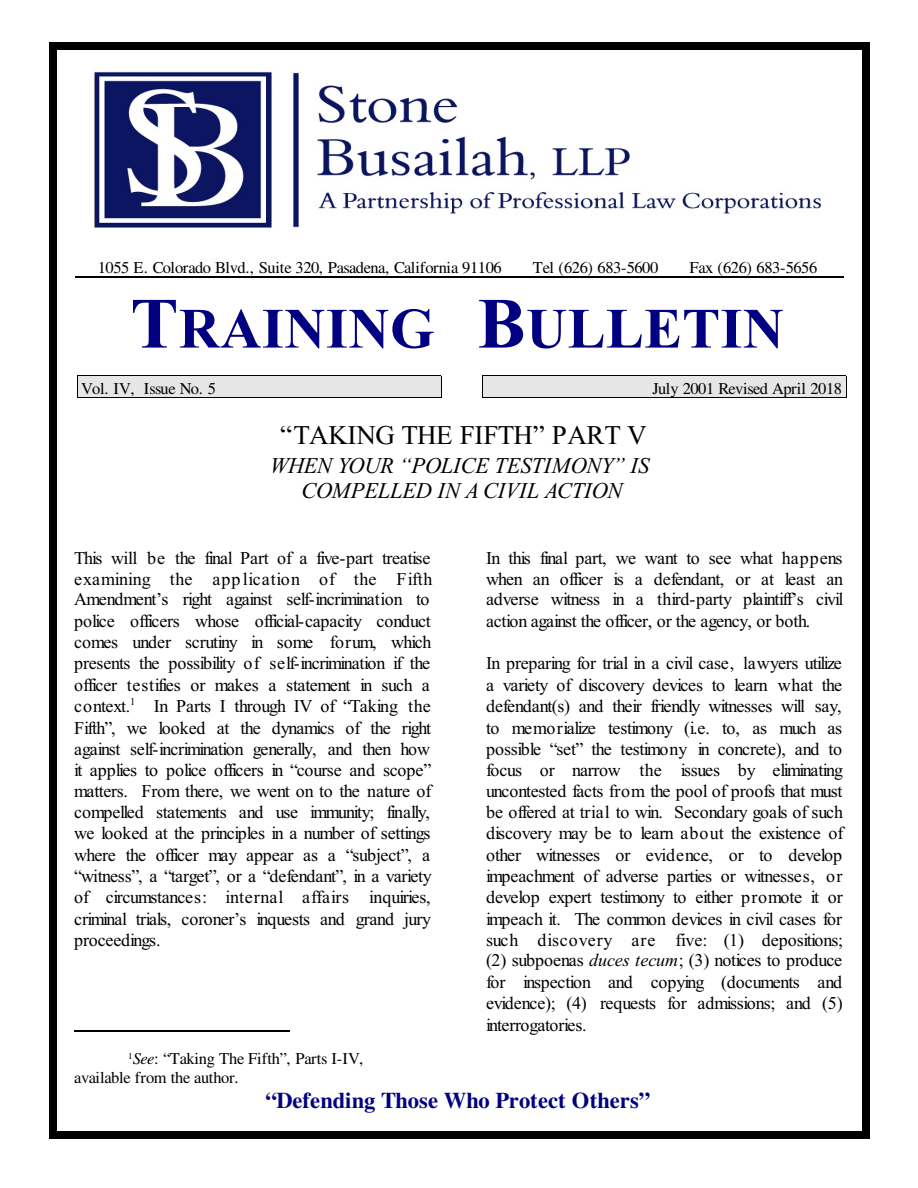
<style>
.page{position:relative;width:918px;height:1188px;background:#fff}
.page>*{position:absolute;margin:0;border:0;box-sizing:border-box;transform-origin:0 0}
.t1{font:700 57px "Times New Roman";letter-spacing:.005em;color:#000080}
.t2{font:27px "Times New Roman";letter-spacing:-.015em;color:#000}
.t3{font:italic 22.5px/25.8px "Times New Roman";letter-spacing:-.01em;color:#000;text-align:center}
.t4{font:700 22.5px "Times New Roman";letter-spacing:.005em;color:#000080}
.t5{font:18px/21.3px "Times New Roman";letter-spacing:-.025em;color:#000;text-align:justify}
.t6{font:16.5px/19px "Times New Roman";letter-spacing:-.025em;color:#000}
.s1{font-size:72px}
.s2{font-style:italic}
</style>
<div class="page">
<div style="left:50px;top:43px;width:7px;height:1096px;background:#000"></div>
<div style="left:863px;top:43px;width:7px;height:1096px;background:#000"></div>
<div style="left:50px;top:43px;width:819px;height:7px;background:#000"></div>
<div style="left:50px;top:1132px;width:819px;height:7px;background:#000"></div>
<div style="left:78px;top:376px;width:363px;height:22px;background:#e6e6e6"></div>
<div style="left:483px;top:376px;width:363px;height:22px;background:#e6e6e6"></div>
<img style="left:94px;top:71px;width:728px;height:157px">
<hr style="left:74px;top:1030px;width:216px;height:2px;background:#000">
<hr style="left:75px;top:277px;width:768px;height:1px;background:#000">
<p class="t6" style="left:98px;top:260px;width:405px">1055 E. Colorado Blvd., Suite 320, Pasadena, California 91106</p>
<p class="t6" style="left:533px;top:260px;width:127px">Tel (626) 683-5600</p>
<p class="t6" style="left:689px;top:260px;width:129px">Fax (626) 683-5656</p>
<h1 class="t1" style="left:130px;top:309px;width:655px"><span class="s1">T</span>RAINING <span class="s1">B</span>ULLETIN</h1>
<p class="t6" style="left:81px;top:380px;width:137px">Vol. IV, Issue No. 5</p>
<p class="t6" style="left:652px;top:380px;width:191px">July 2001 Revised April 2018</p>
<h2 class="t2" style="left:280px;top:426px;width:368px">“TAKING THE FIFTH” PART V</h2>
<p class="t3" style="left:270px;top:454px;width:381px">WHEN YOUR “POLICE TESTIMONY” IS<br>COMPELLED IN A CIVIL ACTION</p>
<p class="t5" style="left:74px;top:549px;width:360px;text-align:left">This will be the final Part of a five-part treatise examining the application of the Fifth Amendment’s right against self-incrimination to police officers whose official-capacity conduct comes under scrutiny in some forum, which presents the possibility of self-incrimination if the officer testifies or makes a statement in such a context.<sup>1</sup> In Parts I through IV of “Taking the Fifth”, we looked at the dynamics of the right against self-incrimination generally, and then how it applies to police officers in “course and scope” matters. From there, we went on to the nature of compelled statements and use immunity; finally, we looked at the principles in a number of settings where the officer may appear as a “subject”, a “witness”, a “target”, or a “defendant”, in a variety of circumstances: internal affairs inquiries, criminal trials, coroner’s inquests and grand jury proceedings.</p>
<p class="t5" style="left:486px;top:549px;width:359px">In this final part, we want to see what happens when an officer is a defendant, or at least an adverse witness in a third-party plaintiff’s civil action against the officer, or the agency, or both.</p>
<p class="t5" style="left:486px;top:654px;width:359px">In preparing for trial in a civil case, lawyers utilize a variety of discovery devices to learn what the defendant(s) and their friendly witnesses will say, to memorialize testimony (i.e. to, as much as possible “set” the testimony in concrete), and to focus or narrow the issues by eliminating uncontested facts from the pool of proofs that must be offered at trial to win. Secondary goals of such discovery may be to learn about the existence of other witnesses or evidence, or to develop impeachment of adverse parties or witnesses, or develop expert testimony to either promote it or impeach it. The common devices in civil cases for such discovery are five: (1) depositions; (2) subpoenas <span class="s2">duces tecum</span>; (3) notices to produce for inspection and copying (documents and evidence); (4) requests for admissions; and (5) interrogatories.</p>
<p class="t6" style="left:74px;top:1051px;width:291px;text-indent:54px"><sup>1</sup><span class="s2">See</span>: “Taking The Fifth”, Parts I-IV, available from the author.</p>
<p class="t4" style="left:265px;top:1093px;width:386px">“Defending Those Who Protect Others”</p>
</div>
